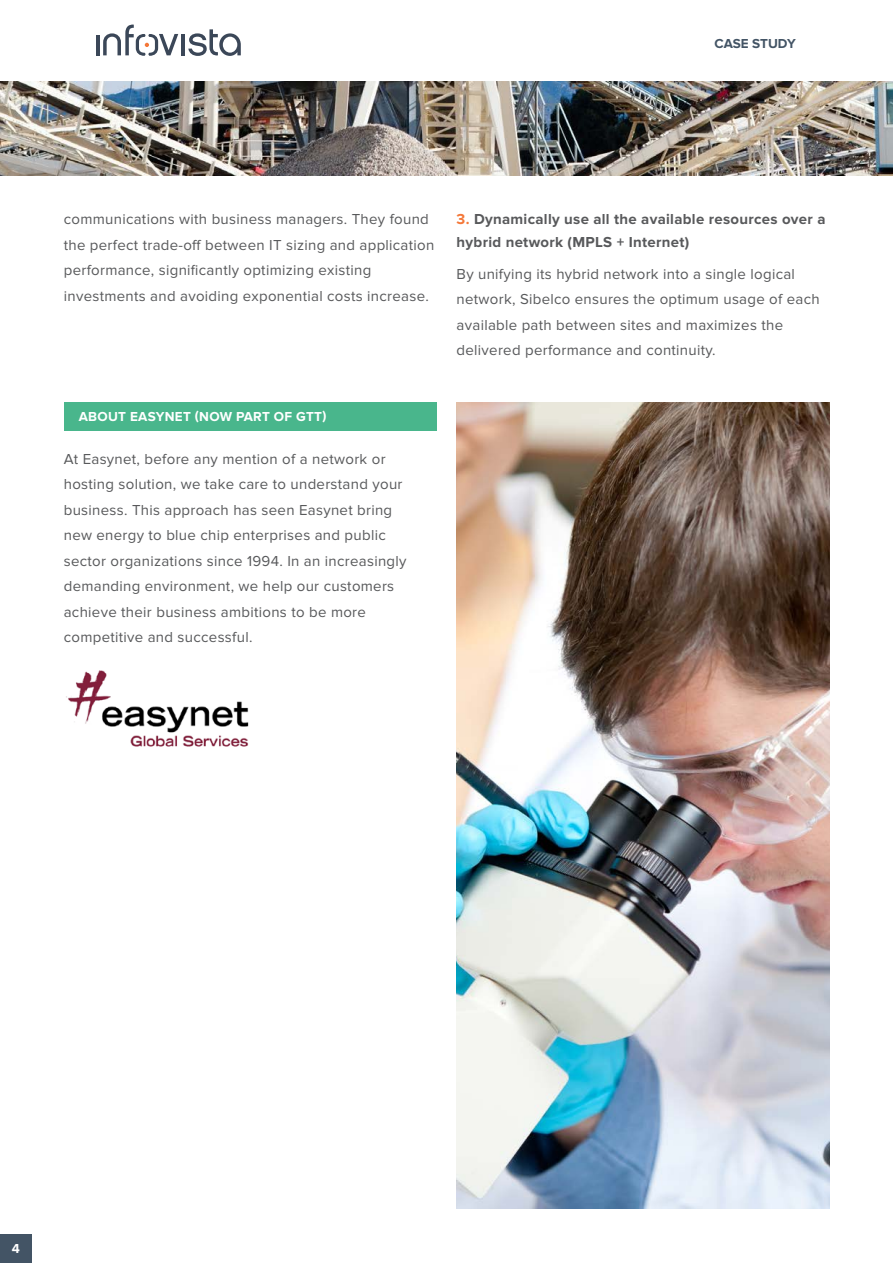
<style>
.page{position:relative;width:893px;height:1263px;background:#fff}
.page>*{position:absolute;margin:0;border:0;box-sizing:border-box;transform-origin:0 0}
.Body{font:15px/25.5px "Proxima Nova";letter-spacing:.02em;color:#58595b}
.Body-2{font:700 15px/22.5px "Proxima Nova";letter-spacing:.02em;color:#58595b}
.Heading_1{font:700 13.5px "Proxima Nova";letter-spacing:.02em;color:#fff}
.t1{font:700 13.5px "Proxima Nova";letter-spacing:-.005em;color:#435465}
.s1{color:#f47839}
</style>
<div class="page">
<div style="left:64px;top:402px;width:372px;height:28px;background:#49b68c"></div>
<div style="left:0;top:1234px;width:32px;height:29px;background:#435465"></div>
<img style="left:0;top:82px;width:893px;height:93px">
<hr style="left:96px;top:35px;width:3px;height:20px;background:#3b4758">
<hr style="left:182px;top:34px;width:3px;height:21px;background:#3b4758">
<svg style="left:188px;top:29px;width:53px;height:27px"></svg>
<svg style="left:103px;top:24px;width:75px;height:32px"></svg>
<img style="left:66px;top:670px;width:183px;height:77px">
<img style="left:457px;top:402px;width:372px;height:807px">
<p class="t1" style="left:715px;top:36px;width:83px">CASE STUDY</p>
<p class="Body" style="left:64px;top:206px;width:372px">communications with business managers. They found the perfect trade-off between IT sizing and application performance, significantly optimizing existing investments and avoiding exponential costs increase.</p>
<p class="Body-2" style="left:457px;top:208px;width:370px"><span class="s1">3.</span> Dynamically use all the available resources over a hybrid network (MPLS + Internet)</p>
<p class="Body" style="left:457px;top:261px;width:365px">By unifying its hybrid network into a single logical network, Sibelco ensures the optimum usage of each available path between sites and maximizes the delivered performance and continuity.</p>
<p class="Heading_1" style="left:79px;top:409px;width:249px">ABOUT EASYNET (NOW PART OF GTT)</p>
<p class="Body" style="left:64px;top:446px;width:344px">At Easynet, before any mention of a network or hosting solution, we take care to understand your business. This approach has seen Easynet bring new energy to blue chip enterprises and public sector organizations since 1994. In an increasingly demanding environment, we help our customers achieve their business ambitions to be more competitive and successful.</p>
<p class="Heading_1" style="left:12px;top:1240px;width:10px">4</p>
</div>
